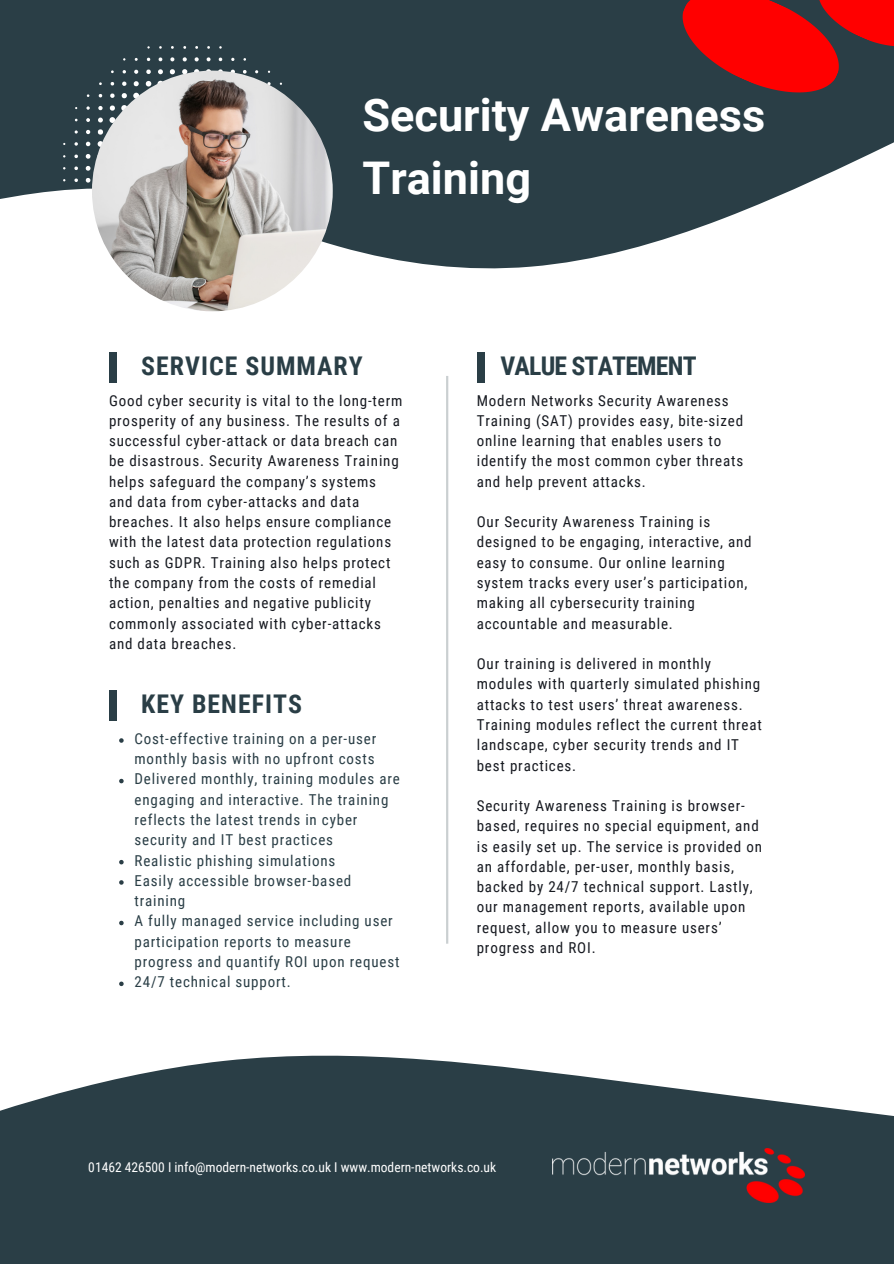
<style>
.page{position:relative;width:894px;height:1264px;background:#fff}
.page>*{position:absolute;margin:0;border:0;box-sizing:border-box;transform-origin:0 0}
.t1{font:700 45px/63px "Roboto";color:#fff}
.t2{font:700 25.8px "Roboto Condensed";letter-spacing:.04em;color:#2a3e46}
.t3{font:700 25.8px "Roboto Condensed";letter-spacing:-.03em;color:#2a3e46}
.t4{font:15px/20.2px "Roboto Condensed";letter-spacing:.055em;color:#161920}
.t5{font:15px/20.2px "Roboto Condensed";letter-spacing:.055em;color:#2a3e46}
.t6{font:13.5px "Roboto Condensed";color:#fff}
</style>
<div class="page">
<svg style="left:0;top:0;width:893px;height:269px;fill:#2a3e46"></svg>
<svg style="left:63px;top:46px;width:243px;height:244px;fill:#2a3e46"></svg>
<img style="left:92px;top:71px;width:240px;height:240px;border-radius:50%">
<svg style="left:0;top:1055px;width:893px;height:208px;fill:#2a3e46"></svg>
<div style="left:476px;top:352px;width:8px;height:30px;background:#2a3e46"></div>
<div style="left:109px;top:352px;width:8px;height:30px;background:#2a3e46"></div>
<div style="left:109px;top:690px;width:8px;height:30px;background:#2a3e46"></div>
<hr style="left:446px;top:376px;width:2px;height:567px;background:#2a3e46">
<svg style="left:682px;top:0;width:211px;height:92px"></svg>
<img style="left:552px;top:1148px;width:252px;height:54px">
<svg style="left:119px;top:738px;width:5px;height:4px"></svg>
<svg style="left:119px;top:778px;width:5px;height:5px"></svg>
<svg style="left:119px;top:860px;width:5px;height:4px"></svg>
<svg style="left:119px;top:880px;width:5px;height:4px"></svg>
<svg style="left:119px;top:920px;width:5px;height:5px"></svg>
<svg style="left:119px;top:981px;width:5px;height:5px"></svg>
<h1 class="t1" style="left:362px;top:82px;width:404px">Security Awareness<br>Training</h1>
<h2 class="t2" style="left:141px;top:347px;width:223px">SERVICE SUMMARY</h2>
<h2 class="t3" style="left:500px;top:348px;width:198px">VALUE STATEMENT</h2>
<p class="t4" style="left:109px;top:389px;width:295px">Good cyber security is vital to the long-term prosperity of any business. The results of a successful cyber-attack or data breach can be disastrous. Security Awareness Training helps safeguard the company’s systems and data from cyber-attacks and data breaches. It also helps ensure compliance with the latest data protection regulations such as GDPR. Training also helps protect the company from the costs of remedial action, penalties and negative publicity commonly associated with cyber-attacks and data breaches.</p>
<h2 class="t2" style="left:141px;top:685px;width:162px">KEY BENEFITS</h2>
<p class="t5" style="left:134px;top:728px;width:267px">Cost-effective training on a per-user monthly basis with no upfront costs Delivered monthly, training modules are engaging and interactive. The training reflects the latest trends in cyber security and IT best practices<br>Realistic phishing simulations<br>Easily accessible browser-based training<br>A fully managed service including user participation reports to measure progress and quantify ROI upon request 24/7 technical support.</p>
<p class="t4" style="left:476px;top:389px;width:268px">Modern Networks Security Awareness Training (SAT) provides easy, bite-sized online learning that enables users to identify the most common cyber threats and help prevent attacks.</p>
<p class="t4" style="left:476px;top:511px;width:276px">Our Security Awareness Training is designed to be engaging, interactive, and easy to consume. Our online learning system tracks every user’s participation, making all cybersecurity training accountable and measurable.</p>
<p class="t4" style="left:476px;top:653px;width:286px">Our training is delivered in monthly modules with quarterly simulated phishing attacks to test users’ threat awareness.<br>Training modules reflect the current threat landscape, cyber security trends and IT best practices.</p>
<p class="t4" style="left:476px;top:795px;width:287px">Security Awareness Training is browser&shy;based, requires no special equipment, and is easily set up. The service is provided on an affordable, per-user, monthly basis, backed by 24/7 technical support. Lastly, our management reports, available upon request, allow you to measure users’ progress and ROI.</p>
<p class="t6" style="left:88px;top:1157px;width:409px">01462 426500 I info@modern-networks.co.uk I www.modern-networks.co.uk</p>
</div>
